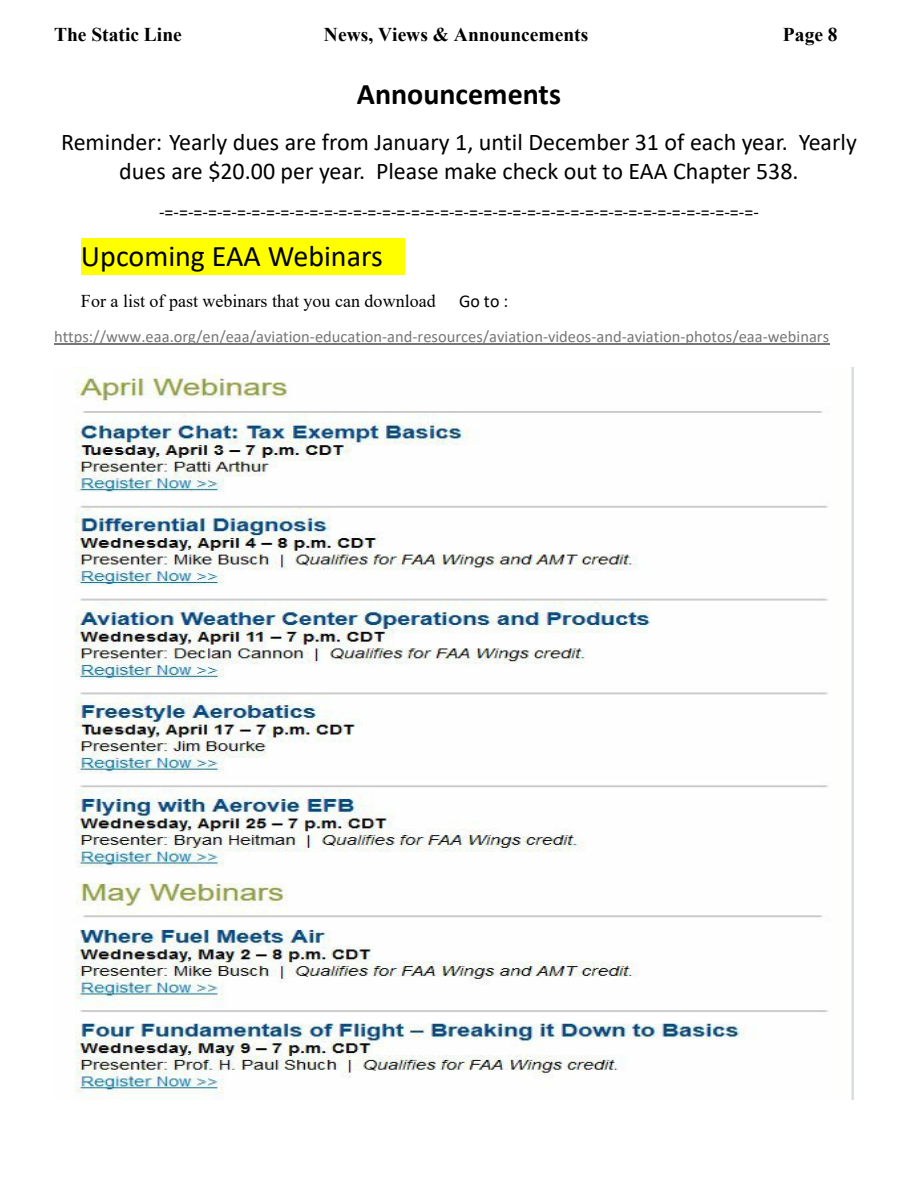
<style>
.page{position:relative;width:918px;height:1188px;background:#fff}
.page>*{position:absolute;margin:0;border:0;box-sizing:border-box;transform-origin:0 0}
.t1{font:30px "Calibri";color:#000}
.t2{font:700 30px "Calibri";color:#000}
.t3{font:24px/29.2px "Calibri";color:#000;text-align:center}
.t4{font:700 19.5px "Times New Roman";color:#000}
.t5{font:18px "Calibri";color:#000}
.t6{font:18px "Times New Roman";color:#000}
.t7{font:16.5px "Calibri";color:#777}
</style>
<div class="page">
<div style="left:81px;top:238px;width:302px;height:37px;background:#ff0"></div>
<div style="left:383px;top:238px;width:22px;height:37px;background:#ff0"></div>
<hr style="left:54px;top:344px;width:775px;height:1px;background:#777">
<img style="left:75px;top:368px;width:779px;height:731px">
<p class="t4" style="left:54px;top:28px;width:129px">The Static Line</p>
<p class="t4" style="left:324px;top:28px;width:266px">News, Views &amp; Announcements</p>
<p class="t4" style="left:783px;top:28px;width:56px">Page 8</p>
<p class="t2" style="left:357px;top:82px;width:206px">Announcements</p>
<p class="t3" style="left:61px;top:130px;width:797px">Reminder: Yearly dues are from January 1, until December 31 of each year. Yearly dues are $20.00 per year. Please make check out to EAA Chapter 538.</p>
<p class="t5" style="left:159px;top:205px;width:601px">-=-=-=-=-=-=-=-=-=-=-=-=-=-=-=-=-=-=-=-=-=-=-=-=-=-=-=-=-=-=-=-=-=-=-=-=-=-=-=-=-=-</p>
<p class="t1" style="left:81px;top:244px;width:303px">Upcoming EAA Webinars</p>
<p class="t6" style="left:81px;top:294px;width:356px">For a list of past webinars that you can download</p>
<p class="t5" style="left:459px;top:293px;width:51px">Go to :</p>
<p class="t7" style="left:54px;top:330px;width:777px">https://www.eaa.org/en/eaa/aviation-education-and-resources/aviation-videos-and-aviation-photos/eaa-webinars</p>
</div>
